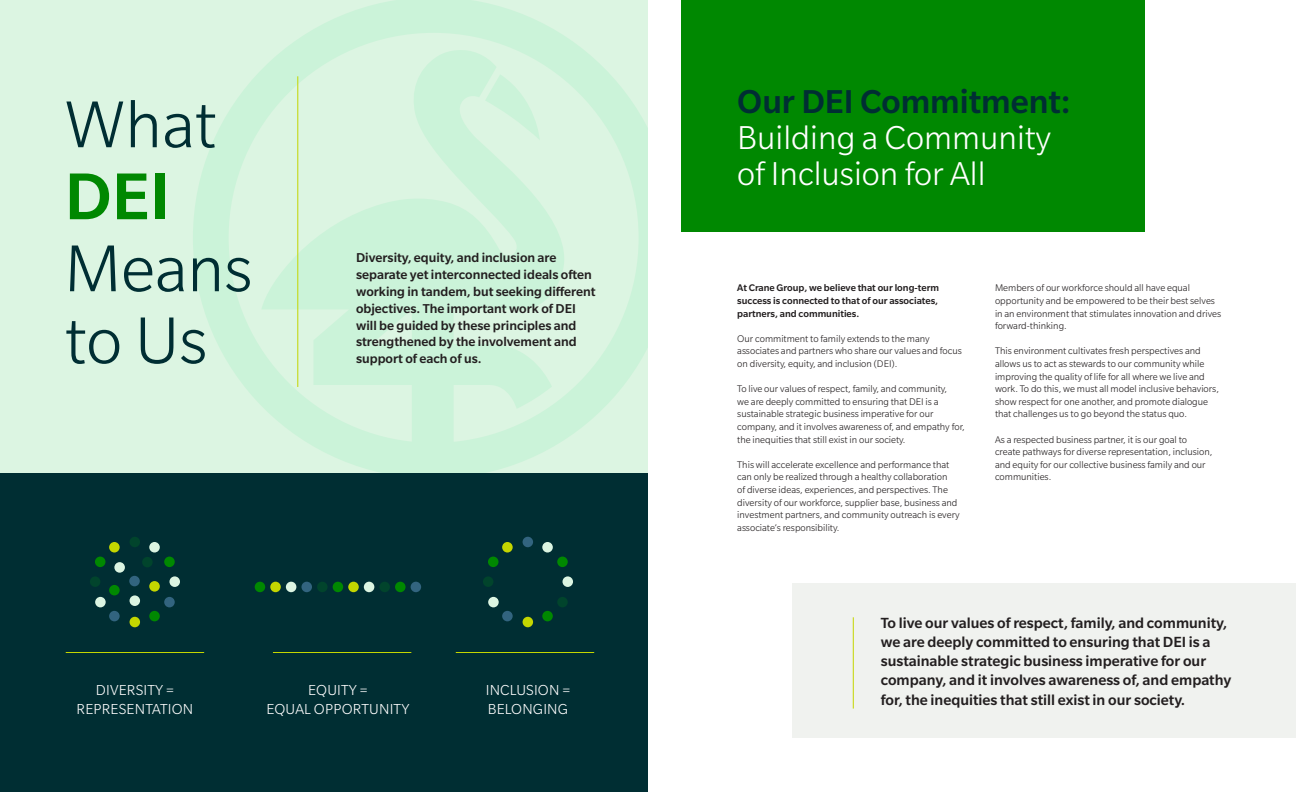
<style>
.page{position:relative;width:1296px;height:792px;background:#fff}
.page>*{position:absolute;margin:0;border:0;box-sizing:border-box;transform-origin:0 0}
.t1{font:300 72px/72px "Slate Pro";color:#002e33}
.t2{font:300 36px/36px "Slate Pro";color:#fff}
.t3{font:500 16px/19.2px "Slate Pro";color:#231f20}
.t4{font:300 15.8px/18.9px "Slate Pro";letter-spacing:.01em;color:#fff;text-align:center}
.t5{font:500 14px/16.8px "Slate Pro";color:#231f20}
.t6{font:300 10.5px/12.6px "Slate Pro";color:#231f20}
.t7{font:500 10.5px/12.6px "Slate Pro";color:#231f20;text-align:justify}
.s1{font-weight:500;color:#008801}
.s2{font-weight:500;color:#002e33}
</style>
<div class="page">
<div style="left:0;top:472px;width:648px;height:320px;background:#002e33"></div>
<div style="left:0;top:0;width:648px;height:472px;background:#dcf5e2"></div>
<svg style="left:193px;top:0;width:455px;height:472px"></svg>
<svg style="left:485px;top:74px;width:55px;height:66px"></svg>
<hr style="left:297px;top:76px;width:1px;height:311px;background:#c4d600">
<div style="left:95px;top:557px;width:10px;height:10px;background:#008801;border-radius:50%"></div>
<div style="left:130px;top:595px;width:10px;height:11px;background:#dcf5e2;border-radius:50%"></div>
<div style="left:109px;top:585px;width:11px;height:10px;background:#008801;border-radius:50%"></div>
<div style="left:109px;top:542px;width:11px;height:11px;background:#c4d600;border-radius:50%"></div>
<div style="left:149px;top:581px;width:11px;height:11px;background:#c4d600;border-radius:50%"></div>
<div style="left:129px;top:576px;width:11px;height:10px;background:#32647f;border-radius:50%"></div>
<div style="left:130px;top:537px;width:10px;height:10px;background:#01442c;border-radius:50%"></div>
<div style="left:149px;top:542px;width:11px;height:11px;background:#dcf5e2;border-radius:50%"></div>
<div style="left:164px;top:557px;width:11px;height:10px;background:#008801;border-radius:50%"></div>
<div style="left:114px;top:562px;width:11px;height:11px;background:#dcf5e2;border-radius:50%"></div>
<div style="left:169px;top:576px;width:11px;height:11px;background:#dcf5e2;border-radius:50%"></div>
<div style="left:164px;top:597px;width:11px;height:10px;background:#32647f;border-radius:50%"></div>
<div style="left:149px;top:611px;width:11px;height:10px;background:#008801;border-radius:50%"></div>
<div style="left:130px;top:617px;width:10px;height:10px;background:#c4d600;border-radius:50%"></div>
<div style="left:109px;top:611px;width:11px;height:10px;background:#32647f;border-radius:50%"></div>
<div style="left:95px;top:597px;width:11px;height:10px;background:#dcf5e2;border-radius:50%"></div>
<div style="left:90px;top:576px;width:10px;height:11px;background:#01442c;border-radius:50%"></div>
<div style="left:142px;top:557px;width:11px;height:10px;background:#01442c;border-radius:50%"></div>
<div style="left:488px;top:557px;width:11px;height:10px;background:#008801;border-radius:50%"></div>
<div style="left:502px;top:542px;width:11px;height:11px;background:#c4d600;border-radius:50%"></div>
<div style="left:523px;top:537px;width:10px;height:10px;background:#32647f;border-radius:50%"></div>
<div style="left:542px;top:542px;width:11px;height:11px;background:#dcf5e2;border-radius:50%"></div>
<div style="left:557px;top:557px;width:11px;height:10px;background:#008801;border-radius:50%"></div>
<div style="left:563px;top:576px;width:10px;height:11px;background:#dcf5e2;border-radius:50%"></div>
<div style="left:557px;top:597px;width:11px;height:10px;background:#01442c;border-radius:50%"></div>
<div style="left:542px;top:611px;width:11px;height:10px;background:#008801;border-radius:50%"></div>
<div style="left:523px;top:617px;width:10px;height:10px;background:#c4d600;border-radius:50%"></div>
<div style="left:502px;top:611px;width:11px;height:10px;background:#32647f;border-radius:50%"></div>
<div style="left:488px;top:597px;width:11px;height:10px;background:#dcf5e2;border-radius:50%"></div>
<div style="left:483px;top:576px;width:10px;height:11px;background:#01442c;border-radius:50%"></div>
<div style="left:348px;top:582px;width:11px;height:10px;background:#c4d600;border-radius:50%"></div>
<div style="left:395px;top:582px;width:11px;height:10px;background:#008801;border-radius:50%"></div>
<div style="left:411px;top:582px;width:10px;height:10px;background:#32647f;border-radius:50%"></div>
<div style="left:333px;top:582px;width:10px;height:10px;background:#008801;border-radius:50%"></div>
<div style="left:286px;top:582px;width:10px;height:10px;background:#dcf5e2;border-radius:50%"></div>
<div style="left:379px;top:582px;width:11px;height:10px;background:#01442c;border-radius:50%"></div>
<div style="left:317px;top:582px;width:11px;height:10px;background:#01442c;border-radius:50%"></div>
<div style="left:270px;top:582px;width:11px;height:10px;background:#c4d600;border-radius:50%"></div>
<div style="left:364px;top:582px;width:10px;height:10px;background:#dcf5e2;border-radius:50%"></div>
<div style="left:301px;top:582px;width:11px;height:10px;background:#32647f;border-radius:50%"></div>
<div style="left:255px;top:582px;width:10px;height:10px;background:#008801;border-radius:50%"></div>
<hr style="left:66px;top:652px;width:138px;height:1px;background:#c4d600">
<hr style="left:273px;top:652px;width:138px;height:1px;background:#c4d600">
<hr style="left:456px;top:652px;width:138px;height:1px;background:#c4d600">
<div style="left:681px;top:0;width:464px;height:232px;background:#008801"></div>
<div style="left:792px;top:584px;width:504px;height:154px;background:#f0f2ef"></div>
<hr style="left:853px;top:617px;width:1px;height:92px;background:#c4d600">
<p class="t1" style="left:65px;top:88px;width:189px">What<br><span class="s1">DEI<br></span>Means to Us</p>
<p class="t5" style="left:356px;top:249px;width:241px">Diversity, equity, and inclusion are separate yet interconnected ideals often working in tandem, but seeking different objectives. The important work of DEI will be guided by these principles and strengthened by the involvement and support of each of us.</p>
<p class="t4" style="left:77px;top:680px;width:118px">DIVERSITY =<br>REPRESENTATION</p>
<p class="t4" style="left:486px;top:680px;width:86px;text-align:left">INCLUSION =<br>BELONGING</p>
<p class="t4" style="left:266px;top:680px;width:145px">EQUITY =<br>EQUAL OPPORTUNITY</p>
<p class="t2" style="left:737px;top:83px;width:335px"><span class="s2">Our DEI Commitment:<br></span>Building a Community of Inclusion for All</p>
<p class="t7" style="left:737px;top:282px;width:203px">At Crane Group, we believe that our long-term success is connected to that of our associates, partners, and communities.</p>
<p class="t6" style="left:737px;top:332px;width:226px">Our commitment to family extends to the many associates and partners who share our values and focus on diversity, equity, and inclusion (DEI).</p>
<p class="t6" style="left:737px;top:383px;width:229px">To live our values of respect, family, and community,<br>we are deeply committed to ensuring that DEI is a sustainable strategic business imperative for our company, and it involves awareness of, and empathy for, the inequities that still exist in our society.</p>
<p class="t6" style="left:737px;top:458px;width:224px">This will accelerate excellence and performance that can only be realized through a healthy collaboration<br>of diverse ideas, experiences, and perspectives. The diversity of our workforce, supplier base, business and investment partners, and community outreach is every associate’s responsibility.</p>
<p class="t6" style="left:995px;top:282px;width:228px">Members of our workforce should all have equal opportunity and be empowered to be their best selves in an environment that stimulates innovation and drives forward-thinking.</p>
<p class="t6" style="left:995px;top:345px;width:226px">This environment cultivates fresh perspectives and allows us to act as stewards to our community while improving the quality of life for all where we live and work. To do this, we must all model inclusive behaviors, show respect for one another, and promote dialogue that challenges us to go beyond the status quo.</p>
<p class="t6" style="left:995px;top:433px;width:219px">As a respected business partner, it is our goal to create pathways for diverse representation, inclusion, and equity for our collective business family and our communities.</p>
<p class="t3" style="left:881px;top:613px;width:352px">To live our values of respect, family, and community, we are deeply committed to ensuring that DEI is a sustainable strategic business imperative for our company, and it involves awareness of, and empathy for, the inequities that still exist in our society.</p>
</div>
